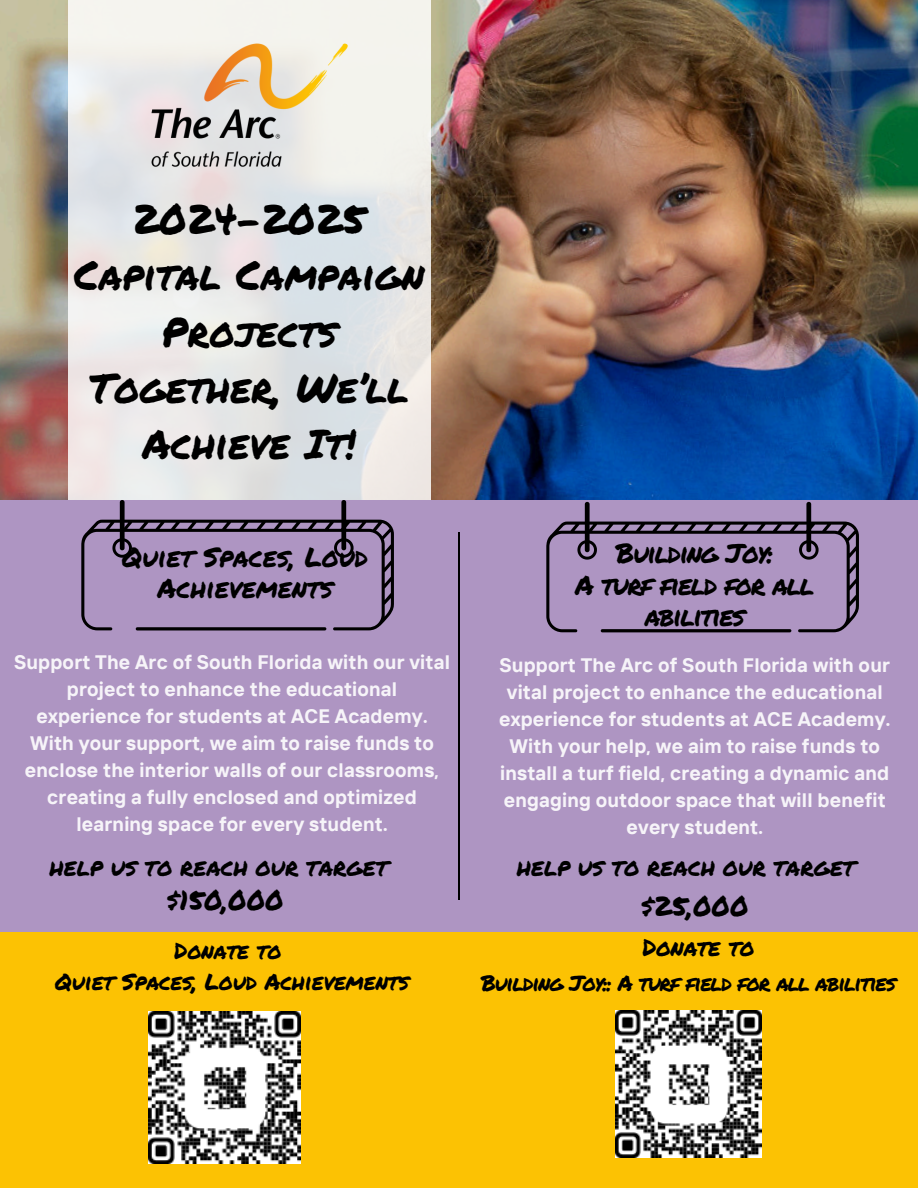
<style>
.page{position:relative;width:918px;height:1188px;background:#fff}
.page>*{position:absolute;margin:0;border:0;box-sizing:border-box;transform-origin:0 0}
.t1{font:40.5px/56.2px "Permanent Marker";color:#000;text-align:center}
.t2{font:27px/31.5px "Permanent Marker";color:#000;text-align:center}
.t3{font:27px/31.5px "Permanent Marker";letter-spacing:-.05em;color:#000;text-align:center}
.t4{font:23.55px "Permanent Marker";letter-spacing:-.01em;color:#000}
.t5{font:22.5px/31.2px "Permanent Marker";letter-spacing:-.01em;color:#000;text-align:center}
.t6{font:21.75px "Permanent Marker";letter-spacing:-.05em;color:#000}
.t7{font:20.7px "Permanent Marker";color:#000}
.t8{font:700 19.5px/27px "TT Interphases";letter-spacing:.01em;color:#fff;text-align:center}
</style>
<div class="page">
<img style="left:0;top:0;width:918px;height:500px">
<svg style="left:68px;top:0;width:363px;height:500px;fill:#e9e6e7"></svg>
<div style="left:0;top:500px;width:465px;height:584px;background:#ae95c2"></div>
<div style="left:459px;top:500px;width:459px;height:588px;background:#ae95c2"></div>
<div style="left:0;top:932px;width:918px;height:256px;background:#fcc203"></div>
<img style="left:123px;top:15px;width:252px;height:179px">
<svg style="left:81px;top:500px;width:313px;height:130px"></svg>
<svg style="left:546px;top:502px;width:313px;height:130px"></svg>
<svg style="left:459px;top:533px;width:1px;height:366px"></svg>
<img style="left:149px;top:1012px;width:152px;height:152px">
<img style="left:615px;top:1011px;width:147px;height:146px">
<h2 class="t1" style="left:74px;top:190px;width:352px">2024-2025<br>Capital Campaign<br>Projects<br>Together, We’ll<br>Achieve It!</h2>
<p class="t2" style="left:122px;top:541px;width:247px">Quiet Spaces, Loud<br>Achievements</p>
<h2 class="t3" style="left:575px;top:537px;width:241px">Building Joy:<br>A turf field for all abilities</h2>
<p class="t8" style="left:14px;top:648px;width:437px">Support The Arc of South Florida with our vital project to enhance the educational experience for students at ACE Academy.<br>With your support, we aim to raise funds to enclose the interior walls of our classrooms, creating a fully enclosed and optimized learning space for every student.</p>
<p class="t8" style="left:499px;top:651px;width:393px">Support The Arc of South Florida with our vital project to enhance the educational experience for students at ACE Academy.<br>With your help, we aim to raise funds to install a turf field, creating a dynamic and engaging outdoor space that will benefit every student.</p>
<p class="t7" style="left:50px;top:853px;width:340px">HELP US TO REACH OUR TARGET</p>
<p class="t7" style="left:517px;top:853px;width:340px">HELP US TO REACH OUR TARGET</p>
<h2 class="t2" style="left:641px;top:889px;width:109px">$25,000</h2>
<p class="t2" style="left:166px;top:883px;width:119px">$150,000</p>
<h4 class="t5" style="left:55px;top:934px;width:355px">Donate to<br>Quiet Spaces, Loud Achievements</h4>
<h2 class="t4" style="left:642px;top:930px;width:114px">Donate to</h2>
<h4 class="t6" style="left:481px;top:967px;width:416px">Building Joy:: A turf field for all abilities</h4>
</div>
